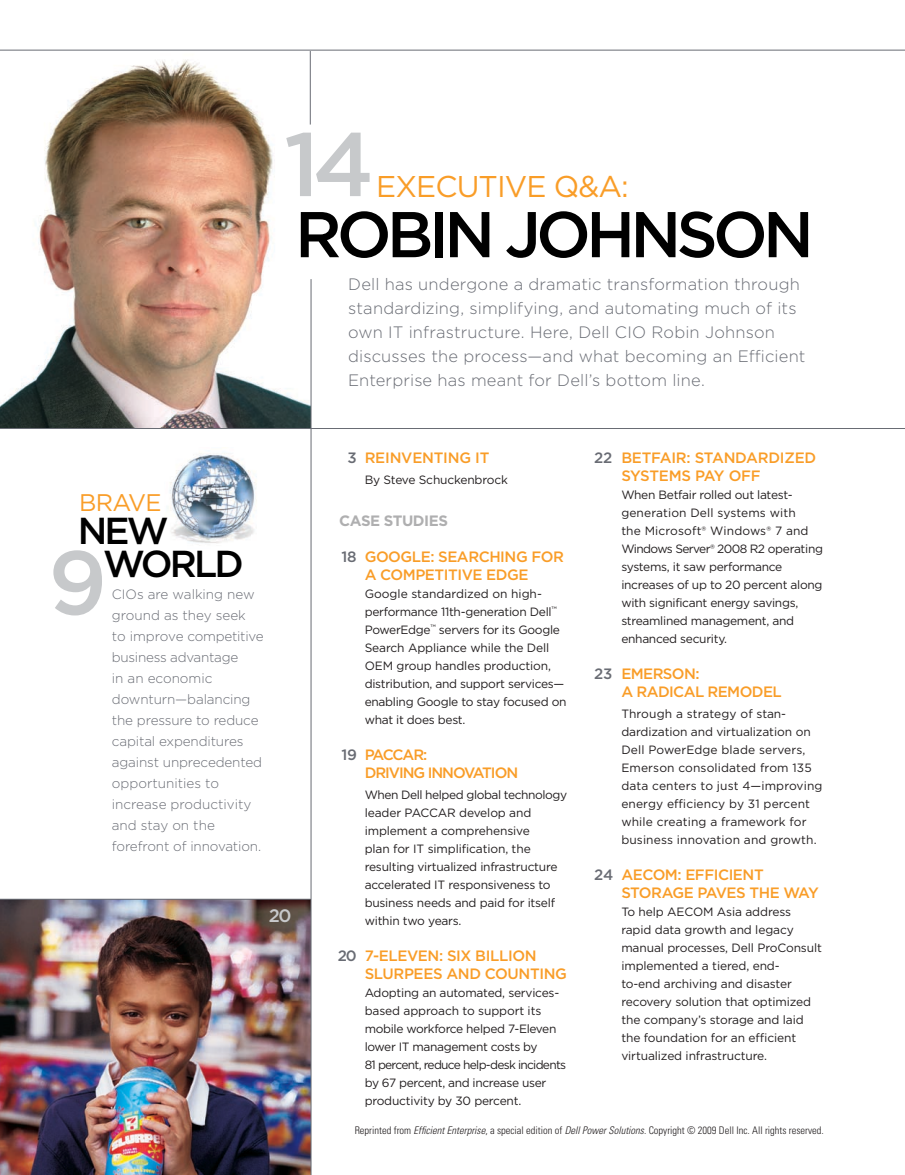
<style>
.page{position:relative;width:905px;height:1175px;background:#fff}
.page>*{position:absolute;margin:0;border:0;box-sizing:border-box;transform-origin:0 0}
.t1{font:500 90px "Gotham";color:#c7c9cb}
.t2{font:500 64.5px "Gotham";letter-spacing:-.075em;color:#000}
.t3{font:500 37.5px/33px "Gotham";letter-spacing:-.075em;color:#000}
.t4{font:30px "Gotham";letter-spacing:-.03em;color:#f99d28}
.t5{font:24px "Gotham";letter-spacing:-.03em;color:#f99d28}
.t6{font:500 18px "Gotham";color:#c7c9cb}
.t7{font:300 16.5px/24px "Gotham";letter-spacing:.01em;color:#696c74}
.t8{font:500 15px/18px "Gotham";letter-spacing:-.03em;color:#f99d28}
.t9{font:500 15px/18px "Gotham";letter-spacing:-.07em;color:#f99d28}
.t10{font:700 15px "Gotham";letter-spacing:-.03em;color:#afafb0}
.t11{font:300 13.5px/21px "Gotham";letter-spacing:-.01em;color:#696c74}
.t12{font:12px/18px "Gotham";letter-spacing:-.02em;color:#231f20}
.t13{font:12px/18px "Gotham";letter-spacing:.01em;color:#231f20}
.t14{font:300 condensed 10.5px "Univers LT Std";color:#231f20}
.s1{color:#696c74}
.s2{font-style:italic}
</style>
<div class="page">
<img style="left:0;top:49px;width:310px;height:379px">
<hr style="left:0;top:428px;width:904px;height:1px;background:#696c74">
<img style="left:170px;top:453px;width:87px;height:90px">
<img style="left:0;top:899px;width:310px;height:275px">
<hr style="left:310px;top:51px;width:1px;height:73px;background:#696c74">
<hr style="left:0;top:50px;width:904px;height:1px;background:#696c74">
<hr style="left:0;top:898px;width:311px;height:1px;background:#696c74">
<hr style="left:310px;top:279px;width:1px;height:895px;background:#696c74">
<h1 class="t1" style="left:284px;top:105px;width:92px">14</h1>
<h3 class="t4" style="left:376px;top:167px;width:254px">Executive Q&amp;A:</h3>
<h2 class="t2" style="left:295px;top:192px;width:520px">ROBIN JOHNSON</h2>
<p class="t7" style="left:348px;top:272px;width:458px">Dell has undergone a dramatic transformation through standardizing, simplifying, and automating much of its own IT infrastructure. Here, Dell CIO Robin Johnson discusses the process—and what becoming an Efficient Enterprise has meant for Dell’s bottom line.</p>
<h3 class="t5" style="left:79px;top:487px;width:84px">Brave</h3>
<h3 class="t3" style="left:103px;top:513px;width:142px;text-indent:-25px">NEW<br>WORLD</h3>
<h1 class="t1" style="left:48px;top:523px;width:61px">9</h1>
<p class="t11" style="left:112px;top:583px;width:153px">CIOs are walking new ground as they seek<br>to improve competitive business advantage<br>in an economic downturn—balancing the pressure to reduce capital expenditures against unprecedented opportunities to increase productivity and stay on the forefront of innovation.</p>
<h3 class="t6" style="left:269px;top:903px;width:24px">20</h3>
<p class="t8" style="left:347px;top:448px;width:20px"><span class="s1">3</span> REINVENTIN</p>
<p class="t8" style="left:459px;top:448px;width:23px">G IT</p>
<p class="t12" style="left:364px;top:470px;width:145px">By Steve Schuckenbrock</p>
<p class="t10" style="left:339px;top:510px;width:110px">CASE STUDIES</p>
<p class="t8" style="left:364px;top:547px;width:201px;text-indent:-23px"><span class="s1">18</span> GOOGLE: SEARCHING FOR<br>A COMPETITIVE EDGE</p>
<p class="t12" style="left:364px;top:584px;width:197px">Google standardized on high&shy;performance 11th-generation Dell<sup>™<br></sup>PowerEdge<sup>™</sup> servers for its Google<br>Search Appliance while the Dell<br>OEM</p>
<p class="t12" style="left:365px;top:656px;width:203px;text-indent:32px">group handles production, distribution, and support services— enabling Google to stay focused on what it does best.</p>
<p class="t9" style="left:364px;top:745px;width:155px;text-indent:-23px"><span class="s1">19</span> PACCAR:<br>DRIVING I NNOVATION</p>
<p class="t12" style="left:364px;top:785px;width:204px">When Dell helped global technology leader PACCAR</p>
<p class="t12" style="left:364px;top:803px;width:194px;text-indent:94px">develop and implement a comprehensive plan for IT simplification, the resulting virtualized infrastructure accelerated IT responsiveness to business needs and paid for itself within two years.</p>
<p class="t8" style="left:364px;top:946px;width:202px;text-indent:-27px"><span class="s1">20</span> 7-ELEVEN: SIX BILLION<br>SLURPEES AND COUNTING</p>
<p class="t12" style="left:339px;top:983px;width:19px">A</p>
<p class="t12" style="left:364px;top:983px;width:203px;text-indent:9px">dopting an automated, services&shy;based approach to support its mobile workforce helped 7-Eleven lower IT management costs by<br>81 percent, reduce help-desk incidents by 67 percent, and increase user productivity by 30 percent.</p>
<p class="t8" style="left:621px;top:448px;width:196px;text-indent:-27px"><span class="s1">22</span> BETFAIR: STANDARDIZED<br>SYSTEMS PAY OFF</p>
<p class="t12" style="left:621px;top:485px;width:203px">When Betfair rolled out latest&shy;generation Dell systems with<br>the M icrosoft® Windows® 7 and<br>Windows Server® 2008 R2 operating systems, it saw performance increases of up to 20 percent along with significant energy savings, streamlined management, and enhanced security.</p>
<p class="t8" style="left:621px;top:664px;width:162px;text-indent:-27px"><span class="s1">23</span> EMERSON:<br>A RADICAL REMODEL</p>
<p class="t13" style="left:621px;top:704px;width:203px">Through a strategy of stan&shy;dardization and virtualization on<br>Dell PowerEdge blade servers,<br>Emerson consolidated from 135 data centers to just 4—improving energy efficiency by 31 percent while creating a framework for business innovation and growth.</p>
<p class="t8" style="left:594px;top:865px;width:51px"><span class="s1">24</span> AECOM</p>
<p class="t8" style="left:621px;top:865px;width:199px;text-align:center">: EFFICIENT<br>STORAG E PAVES THE WAY</p>
<p class="t12" style="left:594px;top:902px;width:19px">T</p>
<p class="t12" style="left:627px;top:902px;width:50px">o help AECOM</p>
<p class="t12" style="left:621px;top:902px;width:202px;text-indent:95px">Asia address rapid data growth and legacy manual processes, Dell ProConsult implemented a tiered, end-<br>to-end archiving and disaster recovery solution that optimized the company’s storage and laid the foundation for an efficient virtualized infrastructure.</p>
<p class="t14" style="left:355px;top:1124px;width:470px">Reprinted from <span class="s2">Efficient Enterprise</span>, a special edition of <span class="s2">Dell Power Solutions</span>. Copyright © 2009 Dell Inc. All rights reserved.</p>
</div>
